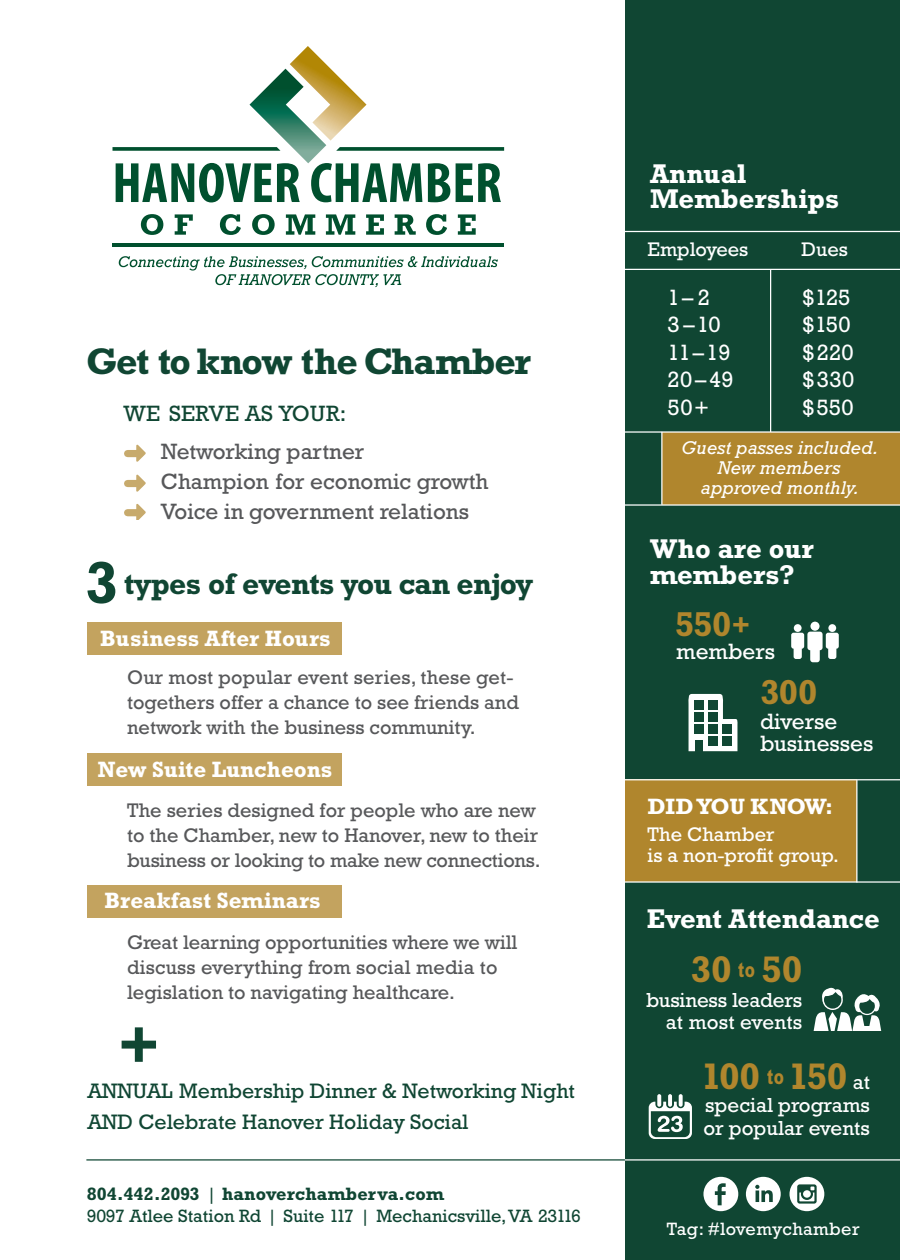
<style>
.page{position:relative;width:900px;height:1260px;background:#fff}
.page>*{position:absolute;margin:0;border:0;box-sizing:border-box;transform-origin:0 0}
.t1{font:700 62.5px "Rockwell";color:#104633}
.t2{font:700 60px "Rockwell";color:#104633}
.t3{font:700 37.5px "Rockwell";letter-spacing:-.03em;color:#104633}
.t4{font:700 37.5px "Rockwell";letter-spacing:-.015em;color:#b0862d}
.t5{font:700 35px "Rockwell";letter-spacing:-.015em;color:#b0862d}
.t6{font:700 30px "Rockwell";letter-spacing:-.02em;color:#104633}
.t7{font:700 27.5px/25.5px "Rockwell";color:#fff}
.t8{font:22.5px "Rockwell";color:#57585a}
.t9{font:22.5px/22.5px "Rockwell";color:#fff}
.t10{font:700 22.5px "Rockwell";color:#fff}
.t11{font:22.5px "Rockwell";letter-spacing:.01em;color:#104633}
.t12{font:21.25px "Rockwell";color:#104633}
.t13{font:20.5px/22.5px "Rockwell";color:#fff;text-align:right}
.t14{font:20px/25px "Rockwell";color:#57585a}
.t15{font:20px/20.5px "Rockwell";color:#fff}
.t16{font:italic 18.75px/19.8px "Rockwell";letter-spacing:.01em;color:#fff;text-align:center}
.t17{font:18px "Rockwell";color:#104633}
.t18{font:700 18px "Rockwell";letter-spacing:.01em;color:#104633}
.t19{font:18px "Rockwell";letter-spacing:.02em;color:#fff}
.s1{font-weight:400;font-style:italic}
.s2{font-size:27.5px}
.s3{font-size:22.5px}
.s4{font-weight:400;font-size:20.5px;color:#fff}
</style>
<div class="page">
<hr style="left:113px;top:244px;width:391px;height:3px;background:#00502e">
<svg style="left:119px;top:256px;width:379px;height:31px"></svg>
<svg style="left:141px;top:214px;width:22px;height:21px"></svg>
<svg style="left:175px;top:214px;width:18px;height:21px"></svg>
<svg style="left:220px;top:214px;width:21px;height:21px"></svg>
<svg style="left:252px;top:214px;width:23px;height:21px"></svg>
<svg style="left:286px;top:214px;width:29px;height:21px"></svg>
<svg style="left:326px;top:214px;width:29px;height:21px"></svg>
<svg style="left:366px;top:214px;width:18px;height:21px"></svg>
<svg style="left:395px;top:214px;width:21px;height:21px"></svg>
<svg style="left:426px;top:214px;width:21px;height:21px"></svg>
<svg style="left:458px;top:214px;width:18px;height:21px"></svg>
<svg style="left:113px;top:46px;width:391px;height:156px"></svg>
<div style="left:625px;top:0;width:275px;height:1260px;background:#104633"></div>
<hr style="left:605px;top:269px;width:295px;height:1px;background:#fff">
<hr style="left:770px;top:269px;width:1px;height:163px;background:#fff">
<hr style="left:605px;top:231px;width:295px;height:1px;background:#fff">
<div style="left:810px;top:622px;width:10px;height:9px;background:#fff;border-radius:50%"></div>
<div style="left:828px;top:624px;width:8px;height:8px;background:#fff;border-radius:50%"></div>
<svg style="left:791px;top:632px;width:48px;height:30px"></svg>
<div style="left:794px;top:624px;width:8px;height:8px;background:#fff;border-radius:50%"></div>
<svg style="left:688px;top:694px;width:50px;height:57px"></svg>
<div style="left:722px;top:736px;width:9px;height:10px;background:#114734"></div>
<div style="left:722px;top:724px;width:9px;height:10px;background:#114734"></div>
<div style="left:708px;top:724px;width:10px;height:10px;background:#114734"></div>
<div style="left:694px;top:724px;width:9px;height:10px;background:#114734"></div>
<div style="left:695px;top:740px;width:8px;height:11px;background:#114734"></div>
<div style="left:708px;top:712px;width:10px;height:10px;background:#114734"></div>
<div style="left:694px;top:712px;width:9px;height:10px;background:#114734"></div>
<div style="left:708px;top:700px;width:10px;height:10px;background:#114734"></div>
<div style="left:708px;top:736px;width:10px;height:10px;background:#114734"></div>
<div style="left:694px;top:700px;width:9px;height:10px;background:#114734"></div>
<div style="left:88px;top:623px;width:254px;height:32px;background:#c3a35f"></div>
<div style="left:88px;top:753px;width:254px;height:33px;background:#c3a35f"></div>
<div style="left:88px;top:885px;width:254px;height:32px;background:#c3a35f"></div>
<svg style="left:136px;top:445px;width:10px;height:17px"></svg>
<div style="left:128px;top:450px;width:12px;height:7px;background:#c7aa6c"></div>
<svg style="left:136px;top:475px;width:10px;height:17px"></svg>
<div style="left:128px;top:480px;width:12px;height:7px;background:#c7aa6c"></div>
<svg style="left:136px;top:504px;width:10px;height:16px"></svg>
<div style="left:128px;top:509px;width:12px;height:7px;background:#c7aa6c"></div>
<hr style="left:605px;top:1159px;width:295px;height:2px;background:#fff">
<hr style="left:86px;top:1159px;width:539px;height:2px;background:#104633">
<div style="left:703px;top:1177px;width:35px;height:34px;background:#fff;border-radius:50%"></div>
<svg style="left:715px;top:1183px;width:11px;height:22px"></svg>
<div style="left:746px;top:1177px;width:35px;height:34px;background:#fff;border-radius:50%"></div>
<div style="left:790px;top:1177px;width:34px;height:34px;background:#fff;border-radius:50%"></div>
<svg style="left:797px;top:1184px;width:20px;height:20px"></svg>
<svg style="left:755px;top:1185px;width:18px;height:17px"></svg>
<div style="left:662px;top:433px;width:238px;height:72px;background:#b0862d"></div>
<hr style="left:605px;top:431px;width:295px;height:2px;background:#fff">
<hr style="left:605px;top:504px;width:295px;height:2px;background:#fff">
<hr style="left:661px;top:432px;width:1px;height:73px;background:#fff">
<div style="left:625px;top:779px;width:232px;height:103px;background:#b0862d"></div>
<hr style="left:605px;top:881px;width:295px;height:2px;background:#fff">
<hr style="left:856px;top:780px;width:2px;height:103px;background:#fff">
<svg style="left:657px;top:1094px;width:4px;height:13px"></svg>
<svg style="left:668px;top:1094px;width:4px;height:13px"></svg>
<svg style="left:679px;top:1094px;width:4px;height:13px"></svg>
<svg style="left:649px;top:1102px;width:43px;height:37px"></svg>
<svg style="left:813px;top:988px;width:68px;height:42px"></svg>
<hr style="left:862px;top:1026px;width:10px;height:4px;background:#fff">
<hr style="left:605px;top:779px;width:295px;height:1px;background:#fff">
<p class="t3" style="left:86px;top:339px;width:446px">Get to know the Chamber</p>
<p class="t11" style="left:124px;top:400px;width:225px">WE SERVE AS YOUR:</p>
<p class="t8" style="left:161px;top:438px;width:205px">Networking partner</p>
<p class="t8" style="left:161px;top:468px;width:329px">Champion for economic growth</p>
<p class="t8" style="left:161px;top:498px;width:310px">Voice in government relations</p>
<p class="t2" style="left:85px;top:547px;width:35px">3</p>
<p class="t6" style="left:124px;top:567px;width:411px">types of events you can enjoy</p>
<p class="t10" style="left:100px;top:625px;width:232px">Business After Hours</p>
<p class="t14" style="left:127px;top:664px;width:393px">Our most popular event series, these get&shy;togethers offer a chance to see friends and network with the business community.</p>
<p class="t10" style="left:98px;top:756px;width:236px">New Suite Luncheons</p>
<p class="t14" style="left:127px;top:798px;width:415px">The series designed for people who are new to the Chamber, new to Hanover, new to their business or looking to make new connections.</p>
<p class="t10" style="left:105px;top:888px;width:218px">Breakfast Seminars</p>
<p class="t14" style="left:127px;top:930px;width:392px">Great learning opportunities where we will discuss everything from social media to legislation to navigating healthcare.</p>
<p class="t1" style="left:118px;top:1008px;width:43px">+</p>
<p class="t12" style="left:88px;top:1079px;width:489px">ANNUAL Membership Dinner &amp; Networking Night</p>
<p class="t12" style="left:88px;top:1109px;width:383px">AND Celebrate Hanover Holiday Social</p>
<p class="t18" style="left:87px;top:1183px;width:359px">804.442.2093 <span class="s1">|</span> hanoverchamberva.com</p>
<p class="t17" style="left:87px;top:1206px;width:496px">9097 Atlee Station Rd | Suite 117 | Mechanicsville, VA 23116</p>
<p class="t7" style="left:650px;top:160px;width:191px">Annual<br>Memberships</p>
<p class="t15" style="left:648px;top:238px;width:102px">Employees</p>
<p class="t15" style="left:802px;top:238px;width:48px">Dues</p>
<p class="t9" style="left:668px;top:285px;width:44px">1–2</p>
<p class="t9" style="left:802px;top:285px;width:49px">$125</p>
<p class="t9" style="left:668px;top:313px;width:55px">3–10</p>
<p class="t9" style="left:802px;top:313px;width:50px">$150</p>
<p class="t9" style="left:668px;top:340px;width:65px">11–19</p>
<p class="t9" style="left:802px;top:340px;width:53px">$220</p>
<p class="t9" style="left:668px;top:368px;width:68px">20–49</p>
<p class="t9" style="left:802px;top:368px;width:53px">$330</p>
<p class="t9" style="left:668px;top:395px;width:43px">50+</p>
<p class="t9" style="left:802px;top:395px;width:53px">$550</p>
<p class="t16" style="left:681px;top:438px;width:198px">Guest passes included.<br>New members approved monthly.</p>
<p class="t7" style="left:650px;top:536px;width:165px">Who are our members?</p>
<p class="t5" style="left:675px;top:604px;width:77px">550<span class="s2">+</span></p>
<p class="t9" style="left:676px;top:640px;width:100px">members</p>
<p class="t5" style="left:760px;top:671px;width:59px">300</p>
<p class="t9" style="left:760px;top:710px;width:115px">diverse businesses</p>
<p class="t10" style="left:648px;top:793px;width:187px">DID YOU KNOW:</p>
<p class="t15" style="left:648px;top:824px;width:193px">The Chamber<br>is a non-profit group.</p>
<p class="t7" style="left:647px;top:906px;width:235px">Event Attendance</p>
<p class="t4" style="left:691px;top:947px;width:113px">30 <span class="s3">to</span> 50</p>
<p class="t13" style="left:646px;top:989px;width:158px">business leaders at most events</p>
<p class="t4" style="left:701px;top:1054px;width:170px">100 <span class="s3">to</span> 150 <span class="s4">at</span></p>
<p class="t13" style="left:705px;top:1094px;width:166px">special programs</p>
<p class="t13" style="left:703px;top:1116px;width:168px">or popular events</p>
<p class="t19" style="left:667px;top:1218px;width:194px">Tag: #lovemychamber</p>
</div>
